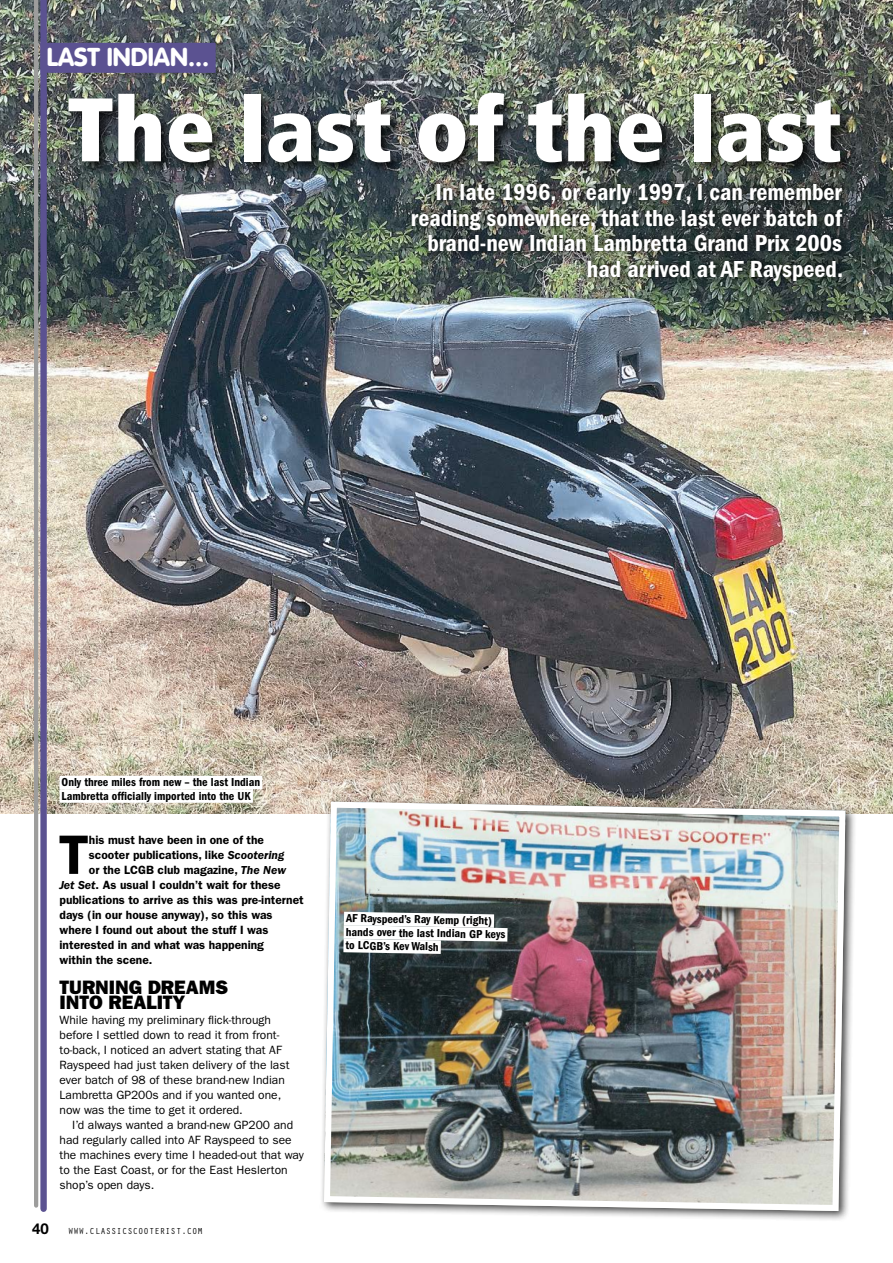
<style>
.page{position:relative;width:893px;height:1263px;background:#fff}
.page>*{position:absolute;margin:0;border:0;box-sizing:border-box;transform-origin:0 0}
.t1{font:900 condensed 90px "Frutiger LT Std";color:#fff}
.t2{font:600 55.8px "ITC Franklin Gothic Std";color:#000}
.t3{font:900 25.5px "VAG Rounded Std";color:#fff}
.t4{font:24px/25.5px "ITC Franklin Gothic Std Dm Cd";color:#fff;text-align:right}
.t5{font:19.5px/15px "ITC Franklin Gothic Std Hvy";color:#000}
.t6{font:700 15px "Helvetica Neue LT Std";color:#000}
.t7{font:12px/15px "ITC Franklin Gothic Std";color:#000}
.t8{font:600 12px "ITC Franklin Gothic Std";color:#000}
.t9{font:12px/13.5px "ITC Franklin Gothic Std Dm Cd";color:#000}
.t10{font:9px "Orator Std";color:#000}
.s1{font-style:italic}
</style>
<div class="page">
<img style="left:0;top:0;width:893px;height:814px">
<div style="left:319px;top:796px;width:537px;height:426px;background:#000;opacity:.75"></div>
<img style="left:321px;top:799px;width:527px;height:415px">
<div style="left:60px;top:776px;width:202px;height:13px;background:#fff"></div>
<div style="left:60px;top:789px;width:193px;height:14px;background:#fff"></div>
<svg style="left:330px;top:905px;width:191px;height:56px"></svg>
<div style="left:67px;top:91px;width:787px;height:85px;background:#000;opacity:.75"></div>
<div style="left:403px;top:175px;width:448px;height:115px;background:#000;opacity:.75"></div>
<div style="left:40px;top:0;width:7px;height:1209px;background:#5b5291"></div>
<hr style="left:34px;top:0;width:4px;height:1205px;background:#9d9d9c">
<div style="left:40px;top:43px;width:176px;height:30px;background:#5b5291"></div>
<h3 class="t3" style="left:47px;top:42px;width:164px">LAST INDIAN...</h3>
<h1 class="t1" style="left:67px;top:75px;width:776px">The last of the last</h1>
<h3 class="t4" style="left:411px;top:180px;width:434px">In late 1996, or early 1997, I can remember reading somewhere, that the last ever batch of brand-new Indian Lambretta Grand Prix 200s had arrived at AF Rayspeed.</h3>
<p class="t9" style="left:62px;top:775px;width:200px">Only three miles from new – the last Indian<br>Lambretta officially imported into the UK</p>
<h2 class="t2" style="left:59px;top:822px;width:32px">T</h2>
<p class="t8" style="left:89px;top:833px;width:177px">his must have been in one of the</p>
<p class="t8" style="left:89px;top:848px;width:197px">scooter publications, like <span class="s1">Scootering</span></p>
<p class="t8" style="left:89px;top:863px;width:199px">or the LCGB club magazine, <span class="s1">The New</span></p>
<p class="t8" style="left:60px;top:878px;width:222px"><span class="s1">Jet Set</span>. As usual I couldn’t wait for these</p>
<p class="t8" style="left:60px;top:893px;width:246px">publications to arrive as this was pre-internet</p>
<p class="t8" style="left:60px;top:908px;width:215px">days (in our house anyway), so this was</p>
<p class="t8" style="left:60px;top:923px;width:210px">where I found out about the stuff I was</p>
<p class="t8" style="left:60px;top:938px;width:206px">interested in and what was happening</p>
<p class="t8" style="left:60px;top:953px;width:94px">within the scene.</p>
<h3 class="t5" style="left:60px;top:980px;width:170px">TURNING DREAMS<br>INTO REALITY</h3>
<p class="t7" style="left:60px;top:1012px;width:231px">While having my preliminary flick-through before I settled down to read it from front&shy;to-back, I noticed an advert stating that AF Rayspeed had just taken delivery of the last ever batch of 98 of these brand-new Indian Lambretta GP200s and if you wanted one, now was the time to get it ordered.</p>
<p class="t7" style="left:60px;top:1117px;width:246px;text-indent:13px">I’d always wanted a brand-new GP200 and had regularly called into AF Rayspeed to see the machines every time I headed-out that way to the East Coast, or for the East Heslerton shop’s open days.</p>
<p class="t6" style="left:32px;top:1219px;width:18px">40</p>
<p class="t10" style="left:68px;top:1224px;width:137px">WWW.CLASSICSCOOTERIST.COM</p>
<p class="t9" style="left:346px;top:911px;width:161px;rotate:1deg">AF Rayspeed’s Ray Kemp (right) hands over the last Indian GP keys to LCGB’s Kev Walsh</p>
</div>
